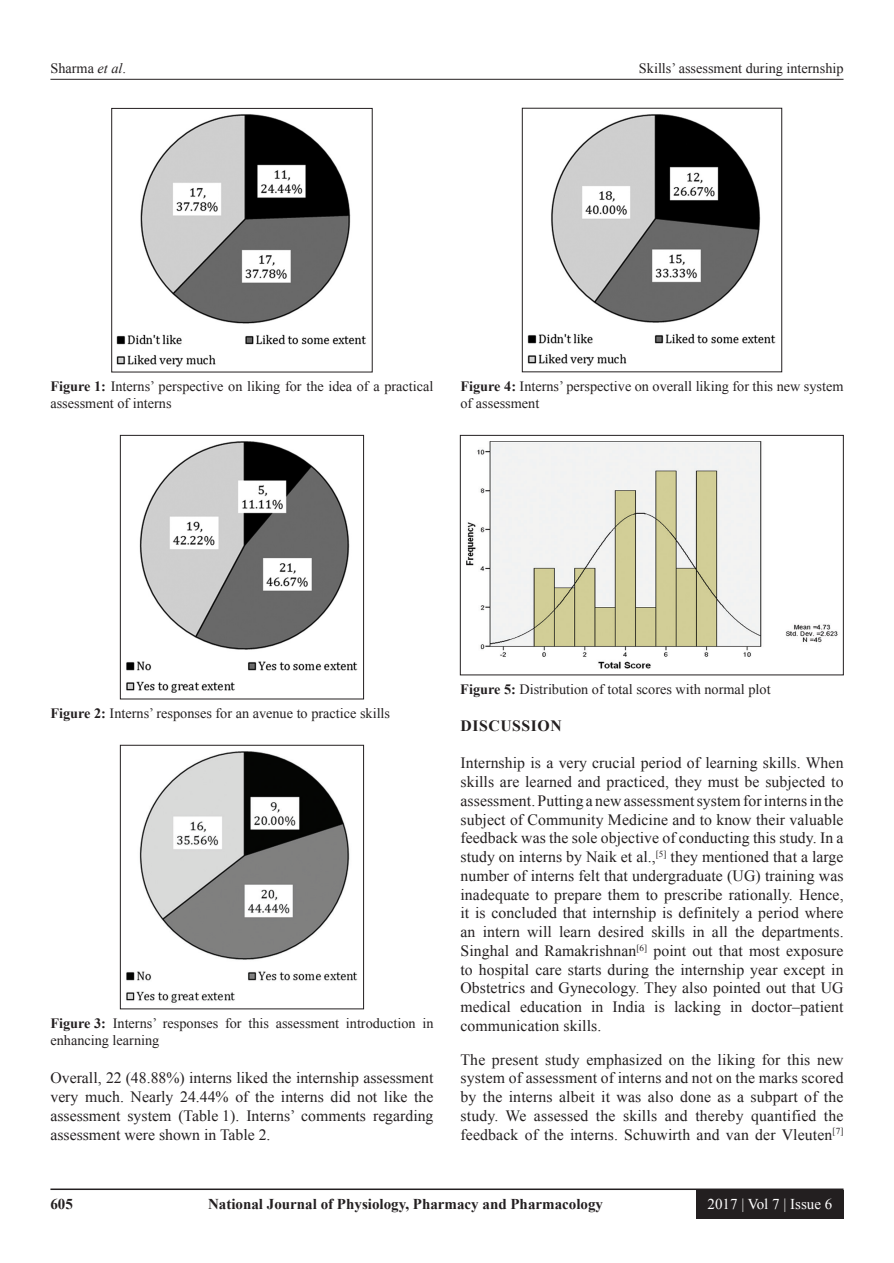
<style>
.page{position:relative;width:894px;height:1263px;background:#fff}
.page>*{position:absolute;margin:0;border:0;box-sizing:border-box;transform-origin:0 0}
.TX{font:15.75px/18.8px "Times New Roman";letter-spacing:.005em;color:#231f20;text-align:justify}
.t1{font:700 15.75px "Times New Roman";letter-spacing:.035em;color:#231f20}
.RF{font:700 15px "Times New Roman";color:#231f20}
.RF_VOL{font:15px "Times New Roman";color:#fff}
.FGC{font:14.25px/17.2px "Times New Roman";color:#231f20}
.s1{font-style:italic}
.s2{font-weight:700}
</style>
<div class="page">
<hr style="left:50px;top:79px;width:793px;height:1px;background:#231f20">
<hr style="left:50px;top:1188px;width:793px;height:2px;background:#231f20">
<div style="left:696px;top:1190px;width:147px;height:28px;background:#231f20"></div>
<img style="left:116px;top:114px;width:250px;height:253px">
<div style="left:111px;top:108px;width:261px;height:264px;border:1px solid #231f20"></div>
<img style="left:126px;top:441px;width:232px;height:252px">
<div style="left:120px;top:435px;width:243px;height:264px;border:1px solid #231f20"></div>
<img style="left:126px;top:751px;width:232px;height:252px">
<div style="left:120px;top:745px;width:243px;height:264px;border:1px solid #231f20"></div>
<img style="left:527px;top:114px;width:249px;height:252px">
<img style="left:466px;top:441px;width:372px;height:228px">
<div style="left:460px;top:435px;width:383px;height:240px;border:1px solid #231f20"></div>
<p class="FGC" style="left:50px;top:59px;width:77px">Sharma <span class="s1">et al</span>.</p>
<p class="FGC" style="left:638px;top:59px;width:206px">Skills’ assessment during internship</p>
<p class="FGC" style="left:50px;top:377px;width:384px"><span class="s2">Figure 1:</span> Interns’ perspective on liking for the idea of a practical assessment of interns</p>
<p class="FGC" style="left:460px;top:377px;width:384px"><span class="s2">Figure 4:</span> Interns’ perspective on overall liking for this new system of assessment</p>
<p class="FGC" style="left:50px;top:704px;width:341px"><span class="s2">Figure 2:</span> Interns’ responses for an avenue to practice skills</p>
<p class="FGC" style="left:50px;top:1014px;width:384px"><span class="s2">Figure 3:</span> Interns’ responses for this assessment introduction in enhancing learning</p>
<p class="TX" style="left:50px;top:1068px;width:384px">Overall, 22 (48.88%) interns liked the internship assessment very much. Nearly 24.44% of the interns did not like the assessment system (Table 1). Interns’ comments regarding assessment were shown in Table 2.</p>
<p class="FGC" style="left:460px;top:680px;width:312px"><span class="s2">Figure 5:</span> Distribution of total scores with normal plot</p>
<h1 class="t1" style="left:460px;top:715px;width:103px">DISCUSSION</h1>
<p class="TX" style="left:460px;top:753px;width:384px">Internship is a very crucial period of learning skills. When skills are learned and practiced, they must be subjected to assessment. Putting a new assessment system for interns in the subject of Community Medicine and to know their valuable feedback was the sole objective of conducting this study. In a study on interns by Naik et al.,<sup>[5]</sup> they mentioned that a large number of interns felt that undergraduate (UG) training was inadequate to prepare them to prescribe rationally. Hence, it is concluded that internship is definitely a period where an intern will learn desired skills in all the departments.<br>Singhal and Ramakrishnan<sup>[6]</sup> point out that most exposure to hospital care starts during the internship year except in Obstetrics and Gynecology. They also pointed out that UG medical education in India is lacking in doctor–patient communication skills.</p>
<p class="TX" style="left:460px;top:1049px;width:384px">The present study emphasized on the liking for this new system of assessment of interns and not on the marks scored by the interns albeit it was also done as a subpart of the study. We assessed the skills and thereby quantified the feedback of the interns. Schuwirth and van der Vleuten<sup>[7]</sup></p>
<p class="RF" style="left:50px;top:1193px;width:24px">605</p>
<p class="RF" style="left:208px;top:1193px;width:396px">National Journal of Physiology, Pharmacy and Pharmacology</p>
<p class="RF_VOL" style="left:707px;top:1193px;width:126px">2017 | Vol 7 | Issue 6</p>
</div>
